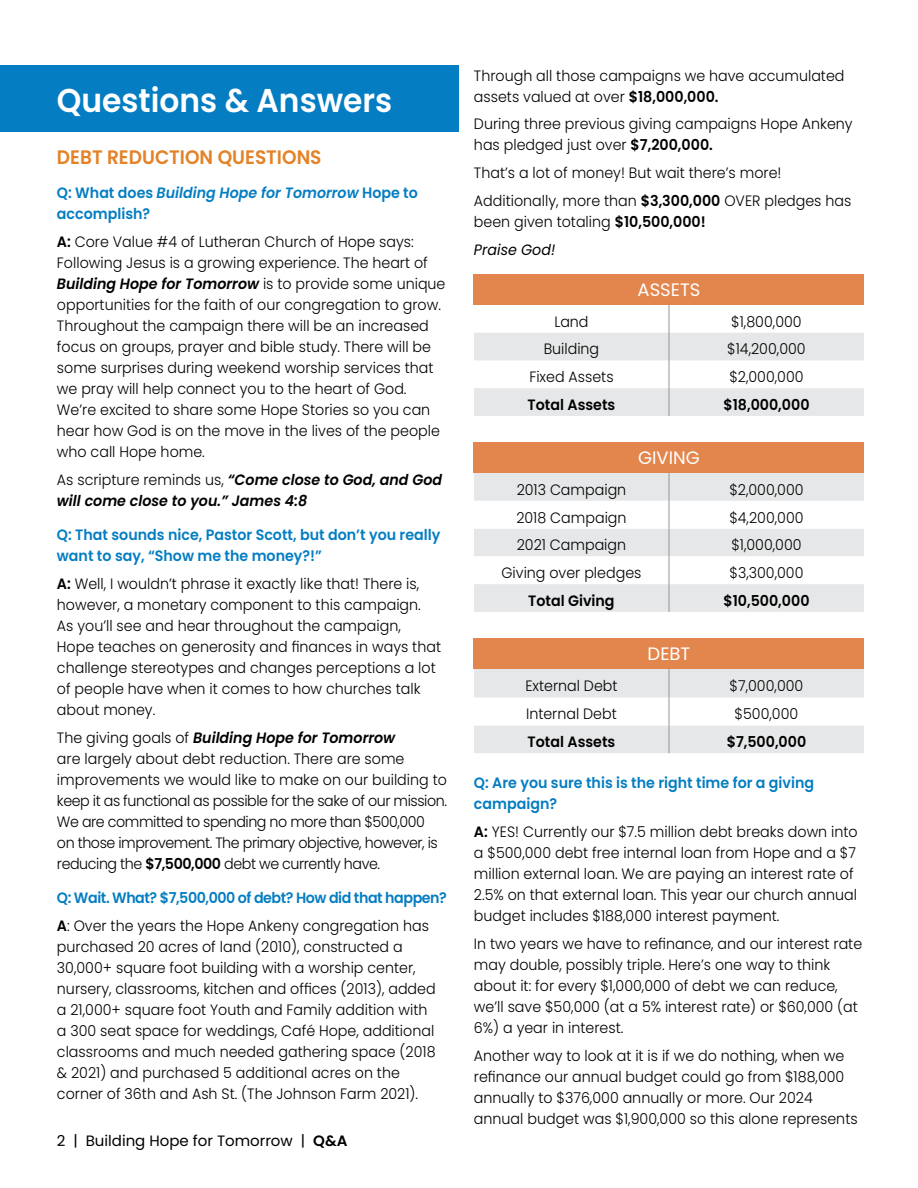
<style>
.page{position:relative;width:918px;height:1188px;background:#fff}
.page>*{position:absolute;margin:0;border:0;box-sizing:border-box;transform-origin:0 0}
.t1{font:600 33px "Poppins";color:#fff;scale:.95 1}
.t2{font:600 19.5px "Poppins";color:#e38226;scale:.95 1}
.t3{font:18px "Poppins";color:#fff}
.t4{font:300 15px/21px "Poppins";color:#000;scale:.95 1}
.t5{font:300 15px/21px "Poppins";letter-spacing:-.03em;color:#000;scale:.95 1}
.t6{font:600 15px/21px "Poppins";color:#057dc2;scale:.95 1}
.t7{font:600 15px/27.8px "Poppins";letter-spacing:-.03em;color:#057dc2;scale:.95 1}
.t8{font:italic 600 15px/21px "Poppins";color:#000;scale:.95 1}
.t9{font:600 15px "Poppins";color:#000;scale:.95 1}
.t10{font:15px "Poppins";color:#000}
.s1{font-style:italic}
.s2{font-weight:600}
.s3{font-weight:600;font-style:italic}
.s4{font-weight:300;font-style:normal}
.s5{color:#000}
.s6{font-weight:300;color:#000}
.s7{font-weight:400;font-style:italic}
</style>
<div class="page">
<div style="left:474px;top:274px;width:390px;height:31px;background:#e2864e"></div>
<svg style="left:474px;top:305px;width:390px;height:111px"></svg>
<div style="left:474px;top:442px;width:390px;height:31px;background:#e2864e"></div>
<svg style="left:474px;top:473px;width:390px;height:139px"></svg>
<div style="left:474px;top:638px;width:390px;height:31px;background:#e2864e"></div>
<svg style="left:474px;top:669px;width:390px;height:84px"></svg>
<div style="left:0;top:65px;width:459px;height:67px;background:#057dc2"></div>
<h1 class="t1" style="left:57px;top:82px;width:355px">Questions &amp; Answers</h1>
<h2 class="t2" style="left:57px;top:146px;width:280px">DEBT REDUCTION QUESTIONS</h2>
<p class="t6" style="left:57px;top:183px;width:381px">Q: What does <span class="s1">Building Hope for Tomorrow</span> Hope to accomplish?</p>
<p class="t4" style="left:57px;top:231px;width:411px"><span class="s2">A:</span> Core Value #4 of Lutheran Church of Hope says:<br>Following Jesus is a growing experience. The heart of <span class="s3">Building Hope for Tomorrow</span> is to provide some unique opportunities for the faith of our congregation to grow.<br>Throughout the campaign there will be an increased focus on groups, prayer and bible study. There will be some surprises during weekend worship services that we pray will help connect you to the heart of God.<br>We’re excited to share some Hope Stories so you can hear how God is on the move in the lives of the people who call Hope home.</p>
<p class="t8" style="left:57px;top:469px;width:407px"><span class="s4">As scripture reminds us,</span> “Come close to God, and God will come close to you.” James 4:8</p>
<p class="t6" style="left:57px;top:525px;width:405px">Q: That sounds nice, Pastor Scott, but don’t you really want to say, “Show me the money?!”</p>
<p class="t4" style="left:57px;top:573px;width:406px"><span class="s2">A:</span> Well, I wouldn’t phrase it exactly like that! There is, however, a monetary component to this campaign.<br>As you’ll see and hear throughout the campaign, Hope teaches on generosity and finances in ways that challenge stereotypes and changes perceptions a lot of people have when it comes to how churches talk about money.</p>
<p class="t5" style="left:57px;top:727px;width:412px">The giving goals of <span class="s3">Building Hope for Tomorrow<br></span>are largely about debt reduction. There are some improvements we would like to make on our building to keep it as functional as possible for the sake of our mission.<br>We are committed to spending no more than $500,000<br>on those improvement. The primary objective, however, is reducing the <span class="s2">$7,500,000</span> debt we currently have.</p>
<p class="t7" style="left:57px;top:884px;width:412px">Q: Wait. What? $7,500,000 of debt? How did that happen?<br><span class="s5">A</span><span class="s6">: Over the years the Hope Ankeny congregation has</span></p>
<p class="t4" style="left:57px;top:936px;width:400px">purchased 20 acres of land (2010), constructed a 30,000+ square foot building with a worship center, nursery, classrooms, kitchen and offices (2013), added a 21,000+ square foot Youth and Family addition with a 300 seat space for weddings, Café Hope, additional classrooms and much needed gathering space (2018 &amp; 2021) and purchased 5 additional acres on the corner of 36th and Ash St. (The Johnson Farm 2021).</p>
<p class="t10" style="left:57px;top:1132px;width:292px">2 | Building Hope for Tomorrow | <span class="s2">Q&amp;A</span></p>
<p class="t4" style="left:474px;top:65px;width:392px">Through all those campaigns we have accumulated assets valued at over <span class="s2">$18,000,000.</span></p>
<p class="t4" style="left:474px;top:114px;width:400px">During three previous giving campaigns Hope Ankeny has pledged just over <span class="s2">$7,200,000.</span></p>
<p class="t4" style="left:474px;top:159px;width:399px;line-height:27.8px">That’s a lot of money! But wait there’s more!<br>Additionally, more than <span class="s2">$3,300,000</span> OVER pledges has</p>
<p class="t4" style="left:474px;top:208px;width:246px;line-height:27.8px">been given totaling <span class="s2">$10,500,000!<br></span><span class="s7">Praise God!</span></p>
<p class="t3" style="left:638px;top:279px;width:64px">ASSETS</p>
<p class="t4" style="left:554px;top:311px;width:38px">Land</p>
<p class="t4" style="left:731px;top:311px;width:76px">$1,800,000</p>
<p class="t4" style="left:544px;top:339px;width:60px">Building</p>
<p class="t4" style="left:727px;top:339px;width:84px">$14,200,000</p>
<p class="t4" style="left:529px;top:367px;width:90px">Fixed Assets</p>
<p class="t4" style="left:729px;top:367px;width:80px">$2,000,000</p>
<p class="t9" style="left:528px;top:396px;width:94px">Total Assets</p>
<p class="t9" style="left:723px;top:396px;width:92px">$18,000,000</p>
<p class="t3" style="left:638px;top:447px;width:63px">GIVING</p>
<p class="t4" style="left:517px;top:479px;width:117px">2013 Campaign</p>
<p class="t4" style="left:729px;top:479px;width:80px">$2,000,000</p>
<p class="t4" style="left:516px;top:507px;width:117px">2018 Campaign</p>
<p class="t4" style="left:729px;top:507px;width:80px">$4,200,000</p>
<p class="t4" style="left:517px;top:535px;width:117px">2021 Campaign</p>
<p class="t4" style="left:731px;top:535px;width:75px">$1,000,000</p>
<p class="t4" style="left:501px;top:562px;width:149px">Giving over pledges</p>
<p class="t4" style="left:729px;top:562px;width:79px">$3,300,000</p>
<p class="t9" style="left:528px;top:592px;width:92px">Total Giving</p>
<p class="t9" style="left:723px;top:592px;width:92px">$10,500,000</p>
<p class="t3" style="left:648px;top:643px;width:44px">DEBT</p>
<p class="t4" style="left:525px;top:675px;width:99px">External Debt</p>
<p class="t4" style="left:730px;top:675px;width:79px">$7,000,000</p>
<p class="t4" style="left:526px;top:704px;width:97px">Internal Debt</p>
<p class="t4" style="left:735px;top:704px;width:69px">$500,000</p>
<p class="t9" style="left:528px;top:733px;width:94px">Total Assets</p>
<p class="t9" style="left:727px;top:733px;width:85px">$7,500,000</p>
<p class="t6" style="left:474px;top:773px;width:360px">Q: Are you sure this is the right time for a giving campaign?</p>
<p class="t4" style="left:474px;top:822px;width:405px"><span class="s2">A:</span> YES! Currently our $7.5 million debt breaks down into a $500,000 debt free internal loan from Hope and a $7 million external loan. We are paying an interest rate of 2.5% on that external loan. This year our church annual budget includes $188,000 interest payment.</p>
<p class="t4" style="left:474px;top:933px;width:410px">In two years we have to refinance, and our interest rate may double, possibly triple. Here’s one way to think about it: for every $1,000,000 of debt we can reduce, we’ll save $50,000 (at a 5% interest rate) or $60,000 (at 6%) a year in interest.</p>
<p class="t4" style="left:474px;top:1045px;width:405px">Another way to look at it is if we do nothing, when we refinance our annual budget could go from $188,000 annually to $376,000 annually or more. Our 2024 annual budget was $1,900,000 so this alone represents</p>
</div>
